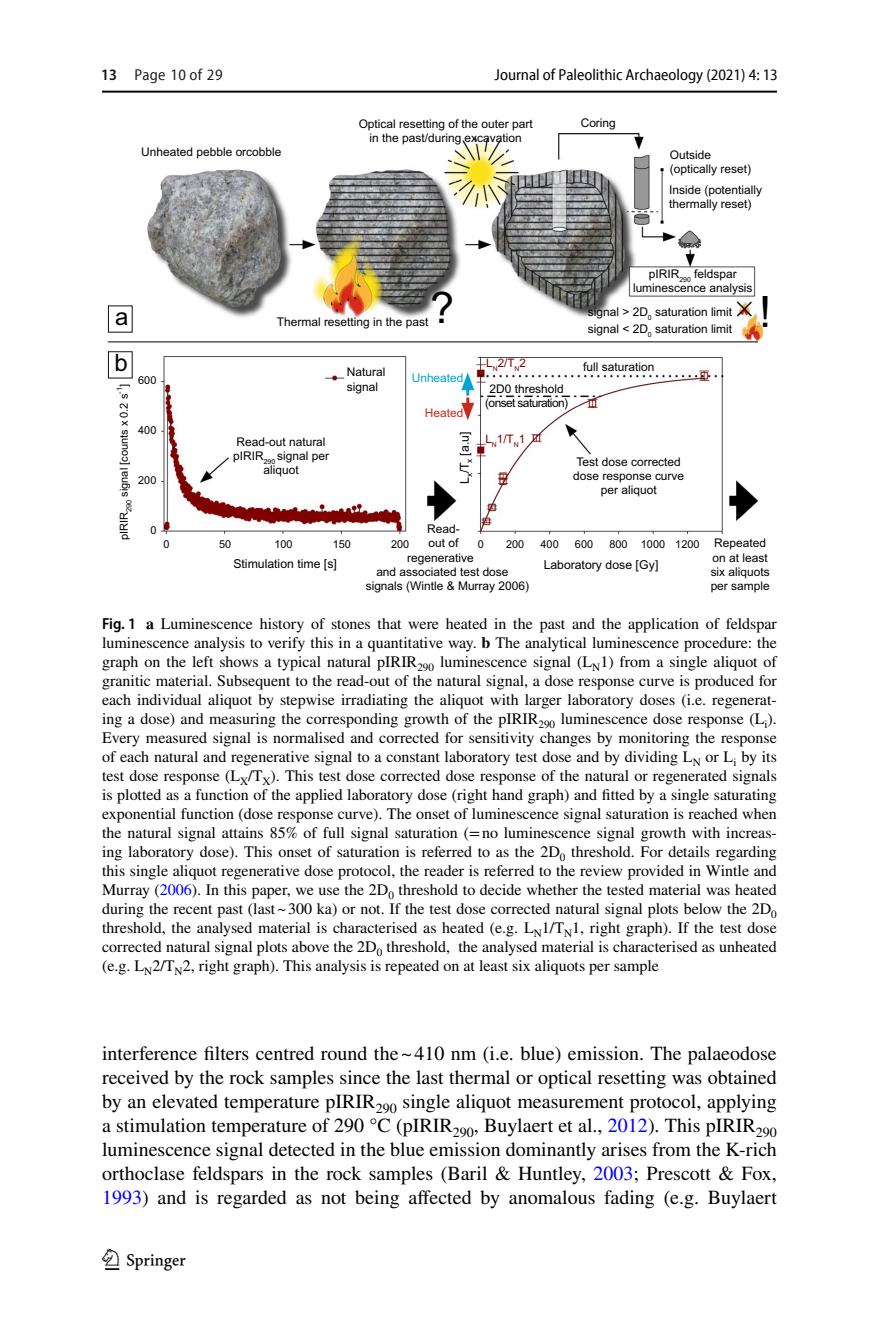
<style>
.page{position:relative;width:879px;height:1333px;background:#fff}
.page>*{position:absolute;margin:0;border:0;box-sizing:border-box;transform-origin:0 0}
.t1{font:43.2px "Arial";color:#000}
.t2{font:30px "Springnew Regular 4";color:#000}
.t3{font:24px "Arial";color:#000}
.t4{font:20px/24px "STIX";color:#000;text-align:justify}
.t5{font:16px/19px "STIX";color:#000;text-align:justify}
.t6{font:semi-condensed 16px "Myriad Pro Unic";color:#000}
.t7{font:semi-condensed 16px "Myriad Pro Unic";letter-spacing:.02em;color:#1d1e1f}
.t8{font:12.4px "Arial";color:#000}
.t9{font:12.2px "Arial";color:#000}
.t10{font:12px/14.4px "Arial";color:#000;text-align:center}
.t11{font:12px/14.4px "Arial";letter-spacing:-.05em;color:#000;text-align:center}
.t12{font:12px "Arial";letter-spacing:-.005em;color:#00a3d3}
.t13{font:12px "Arial";color:#ca291d}
.t14{font:11.6px "Arial";color:#800000}
.t15{font:11px "Arial";color:#000}
.t16{font:10.8px "Arial";letter-spacing:.005em;color:#000}
.t17{font:7.4px "Arial";color:#000}
.s1{font-family:"Adv TT577 c 760 c";font-stretch:normal;color:#131413}
.s2{font-family:"Myriad Pro";font-weight:600;font-stretch:semi-condensed}
.s3{font-weight:700}
.s4{color:#00f}
</style>
<div class="page">
<hr style="left:102px;top:91px;width:675px;height:2px;background:#000">
<img style="left:148px;top:133px;width:615px;height:400px">
<hr style="left:108px;top:341px;width:650px;height:1px;background:#000">
<div style="left:108px;top:351px;width:25px;height:27px;border:1px solid #111212"></div>
<p class="t7" style="left:101px;top:69px;width:123px"><span class="s1">13</span> Page 10 of 29</p>
<p class="t6" style="left:495px;top:69px;width:285px">Journal of Paleolithic Archaeology (2021) 4: 13</p>
<p class="t10" style="left:141px;top:145px;width:142px">Unheated pebble orcobble</p>
<p class="t10" style="left:359px;top:116px;width:176px">Optical resetting of the outer part in the past/during excavation</p>
<p class="t10" style="left:581px;top:115px;width:37px">Coring</p>
<p class="t10" style="left:670px;top:147px;width:83px;text-align:left">Outside (optically reset)</p>
<p class="t10" style="left:669px;top:182px;width:94px;text-align:left">Inside (potentially thermally reset)</p>
<h3 class="t3" style="left:115px;top:300px;width:15px">a</h3>
<p class="t10" style="left:633px;top:266px;width:121px">pIRIR<sub>290</sub> feldspar luminescence analysis</p>
<p class="t10" style="left:588px;top:302px;width:146px;line-height:18px;text-align:left">signal &gt; 2D<sub>0</sub> saturation limit signal &lt; 2D<sub>0</sub> saturation limit</p>
<h1 class="t1" style="left:430px;top:278px;width:26px">?</h1>
<h1 class="t1" style="left:759px;top:282px;width:14px">!</h1>
<p class="t10" style="left:277px;top:314px;width:153px">Thermal resetting in the past</p>
<h3 class="t3" style="left:115px;top:346px;width:15px">b</h3>
<p class="t15" style="left:138px;top:373px;width:20px">600</p>
<p class="t15" style="left:116px;top:387px;width:5px;rotate:-90deg">]</p>
<p class="t17" style="left:115px;top:393px;width:8px;rotate:-90deg">-1</p>
<p class="t15" style="left:116px;top:540px;width:148px;rotate:-90deg">pIRIR<sub>290</sub> signal [counts x 0.2 s</p>
<p class="t15" style="left:138px;top:423px;width:20px">400</p>
<p class="t15" style="left:138px;top:472px;width:20px">200</p>
<p class="t15" style="left:150px;top:522px;width:8px">0</p>
<p class="t10" style="left:233px;top:434px;width:97px">Read-out natural pIRIR<sub>290</sub> signal per aliquot</p>
<p class="t10" style="left:347px;top:365px;width:40px;text-align:left">Natural signal</p>
<p class="t12" style="left:412px;top:369px;width:53px">Unheated</p>
<p class="t13" style="left:425px;top:405px;width:40px">Heated</p>
<p class="t9" style="left:456px;top:483px;width:54px;rotate:-90deg">L<sub>x</sub>/T<sub>x</sub> [a.u]</p>
<p class="t14" style="left:486px;top:354px;width:41px">L<sub>N</sub>2/T<sub>N</sub>2</p>
<p class="t11" style="left:485px;top:381px;width:84px">2D0 threshold (onset saturation)</p>
<p class="t14" style="left:485px;top:430px;width:41px">L<sub>N</sub>1/T<sub>N</sub>1</p>
<p class="t10" style="left:583px;top:360px;width:73px">full saturation</p>
<p class="t10" style="left:573px;top:454px;width:112px">Test dose corrected dose response curve per aliquot</p>
<p class="t10" style="left:427px;top:521px;width:34px">Read-</p>
<p class="t10" style="left:428px;top:536px;width:31px">out of</p>
<p class="t10" style="left:407px;top:550px;width:68px">regenerative</p>
<p class="t10" style="left:376px;top:564px;width:134px">and associated test dose</p>
<p class="t10" style="left:366px;top:579px;width:165px">signals (Wintle &amp; Murray 2006)</p>
<p class="t15" style="left:164px;top:536px;width:8px">0</p>
<p class="t15" style="left:219px;top:536px;width:14px">50</p>
<p class="t15" style="left:274px;top:536px;width:20px">100</p>
<p class="t15" style="left:333px;top:536px;width:20px">150</p>
<p class="t15" style="left:391px;top:536px;width:20px">200</p>
<p class="t16" style="left:478px;top:537px;width:8px">0</p>
<p class="t16" style="left:506px;top:537px;width:20px">200</p>
<p class="t16" style="left:540px;top:537px;width:20px">400</p>
<p class="t16" style="left:575px;top:537px;width:20px">600</p>
<p class="t16" style="left:609px;top:537px;width:92px">800 1000 1200</p>
<p class="t8" style="left:233px;top:554px;width:105px">Stimulation time [s]</p>
<p class="t9" style="left:544px;top:556px;width:116px">Laboratory dose [Gy]</p>
<p class="t10" style="left:710px;top:536px;width:61px">Repeated on at least six aliquots per sample</p>
<p class="t5" style="left:102px;top:615px;width:676px"><span class="s2">Fig. 1</span> <span class="s3">a</span> Luminescence history of stones that were heated in the past and the application of feldspar luminescence analysis to verify this in a quantitative way. <span class="s3">b</span> The analytical luminescence procedure: the graph on the left shows a typical natural pIRIR<sub>290</sub> luminescence signal (L<sub>N</sub>1) from a single aliquot of granitic material. Subsequent to the read-out of the natural signal, a dose response curve is produced for each individual aliquot by stepwise irradiating the aliquot with larger laboratory doses (i.e. regenerat&shy;ing a dose) and measuring the corresponding growth of the pIRIR<sub>290</sub> luminescence dose response (L<sub>i</sub>).<br>Every measured signal is normalised and corrected for sensitivity changes by monitoring the response of each natural and regenerative signal to a constant laboratory test dose and by dividing L<sub>N</sub> or L<sub>i</sub> by its test dose response (L<sub>X</sub>/T<sub>X</sub>). This test dose corrected dose response of the natural or regenerated signals is plotted as a function of the applied laboratory dose (right hand graph) and fitted by a single saturating exponential function (dose response curve). The onset of luminescence signal saturation is reached when the natural signal attains 85% of full signal saturation (=no luminescence signal growth with increas&shy;ing laboratory dose). This onset of saturation is referred to as the 2D<sub>0</sub> threshold. For details regarding this single aliquot regenerative dose protocol, the reader is referred to the review provided in Wintle and Murray (<span class="s4">2006</span>). In this paper, we use the 2D<sub>0</sub> threshold to decide whether the tested material was heated during the recent past (last~300 ka) or not. If the test dose corrected natural signal plots below the 2D<sub>0 </sub>threshold, the analysed material is characterised as heated (e.g. L<sub>N</sub>1/T<sub>N</sub>1, right graph). If the test dose corrected natural signal plots above the 2D<sub>0</sub> threshold, the analysed material is characterised as unheated (e.g. L<sub>N</sub>2/T<sub>N</sub>2, right graph). This analysis is repeated on at least six aliquots per sample</p>
<p class="t4" style="left:102px;top:1042px;width:676px">interference filters centred round the~410 nm (i.e. blue) emission. The palaeodose received by the rock samples since the last thermal or optical resetting was obtained by an elevated temperature pIRIR<sub>290</sub> single aliquot measurement protocol, applying a stimulation temperature of 290 °C (pIRIR<sub>290</sub>, Buylaert et al., <span class="s4">2012</span>). This pIRIR<sub>290 </sub>luminescence signal detected in the blue emission dominantly arises from the K-rich orthoclase feldspars in the rock samples (Baril &amp; Huntley, <span class="s4">2003</span>; Prescott &amp; Fox, <span class="s4">1993</span>) and is regarded as not being affected by anomalous fading (e.g. Buylaert</p>
<h2 class="t2" style="left:105px;top:1248px;width:83px">1 3</h2>
</div>
